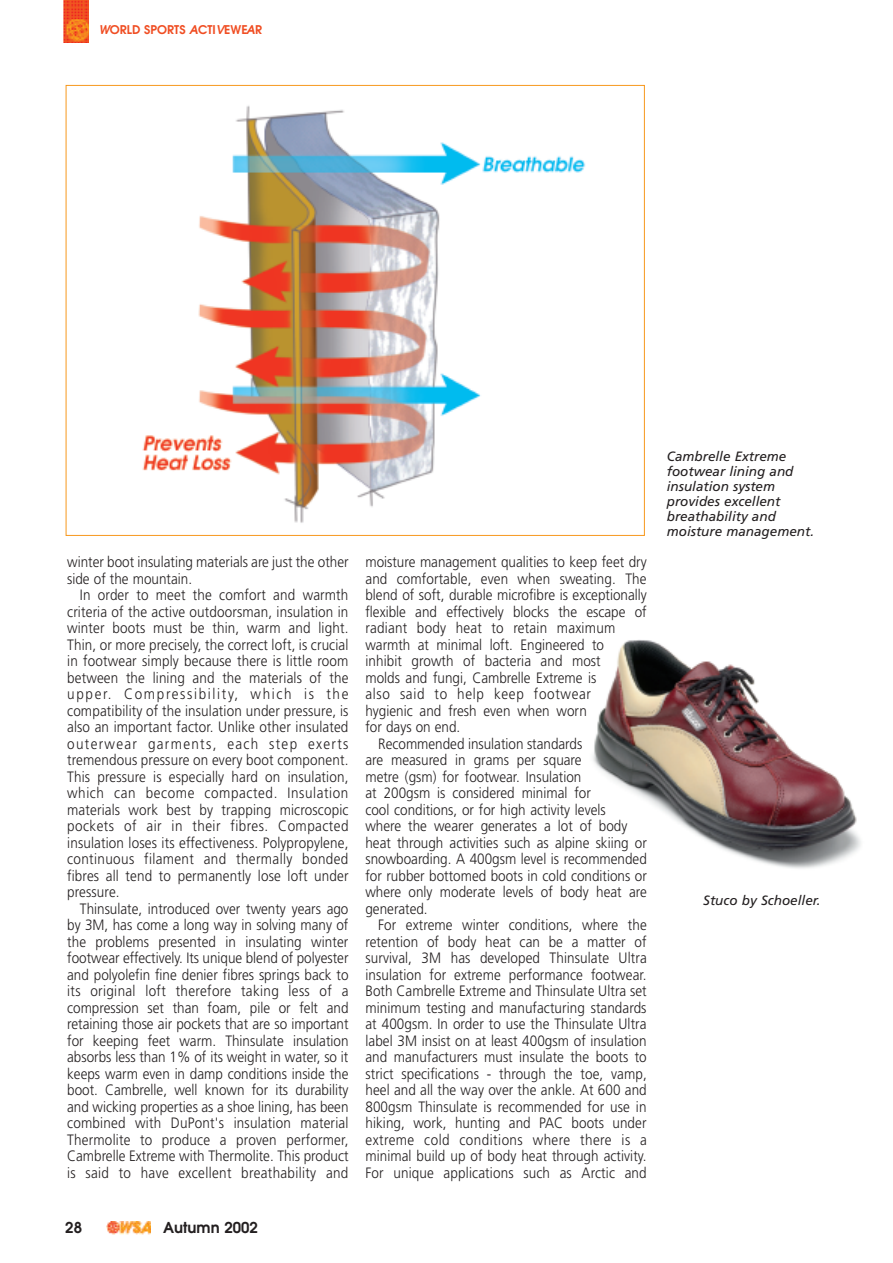
<style>
.page{position:relative;width:893px;height:1263px;background:#fff}
.page>*{position:absolute;margin:0;border:0;box-sizing:border-box;transform-origin:0 0}
.t1{font:300 15px/16.5px "Frutiger";letter-spacing:.005em;color:#231f20;text-align:justify;scale:.9 1}
.t2{font:300 15px "Frutiger";letter-spacing:.035em;color:#231f20;scale:.9 1}
.t3{font:300 15px "Frutiger";letter-spacing:.05em;color:#231f20;scale:.9 1}
.t4{font:600 15px "Avant Garde";color:#231f20}
.t5{font:italic 13.5px/15px "Frutiger";color:#231f20}
.t6{font:600 12px "Avant Garde";color:#f04d22}
.s1{font-style:italic}
</style>
<div class="page">
<img style="left:106px;top:1221px;width:45px;height:14px">
<img style="left:64px;top:0;width:25px;height:43px">
<img style="left:142px;top:105px;width:444px;height:418px">
<img style="left:593px;top:640px;width:268px;height:229px">
<p class="t6" style="left:99px;top:23px;width:165px"><span class="s1">W</span>ORLD SPORTS <span class="s1">A</span>CTI<span class="s1">V</span>EWE<span class="s1">A</span>R</p>
<p class="t1" style="left:67px;top:555px;width:314px">winter boot insulating materials are just the other side of the mountain.</p>
<p class="t1" style="left:67px;top:588px;width:314px;text-indent:13px">In order to meet the comfort and warmth criteria of the active outdoorsman, insulation in winter boots must be thin, warm and light.<br>Thin, or more precisely, the correct loft, is crucial in footwear simply because there is little room between the lining and the materials of the upper. Compressibility, which is the compatibility of the insulation under pressure, is also an important factor. Unlike other insulated outerwear garments, each step exerts tremendous pressure on every boot component.<br>This pressure is especially hard on insulation, which can become compacted. Insulation materials work best by trapping microscopic pockets of air in their fibres. Compacted insulation loses its effectiveness. Polypropylene, continuous filament and thermally bonded fibres all tend to permanently lose loft under pressure.</p>
<p class="t1" style="left:67px;top:901px;width:314px;text-indent:13px">Thinsulate, introduced over twenty years ago by 3M, has come a long way in solving many of the problems presented in insulating winter footwear effectively. Its unique blend of polyester and polyolefin fine denier fibres springs back to its original loft therefore taking less of a compression set than foam, pile or felt and retaining those air pockets that are so important for keeping feet warm. Thinsulate insulation absorbs less than 1% of its weight in water, so it keeps warm even in damp conditions inside the boot. Cambrelle, well known for its durability and wicking properties as a shoe lining, has been combined with DuPont's insulation material Thermolite to produce a proven performer, Cambrelle Extreme with Thermolite. This product is said to have excellent breathability and</p>
<p class="t4" style="left:65px;top:1219px;width:18px">28</p>
<p class="t4" style="left:163px;top:1219px;width:96px">Autumn 2002</p>
<p class="t1" style="left:365px;top:555px;width:314px">moisture management qualities to keep feet dry</p>
<p class="t1" style="left:365px;top:571px;width:314px">and comfortable, even when sweating. The</p>
<p class="t1" style="left:365px;top:588px;width:314px">blend of soft, durable microfibre is exceptionally</p>
<p class="t1" style="left:365px;top:604px;width:314px">flexible and effectively blocks the escape of</p>
<p class="t1" style="left:365px;top:621px;width:279px">radiant body heat to retain maximum</p>
<p class="t1" style="left:365px;top:637px;width:267px">warmth at minimal loft. Engineered to</p>
<p class="t1" style="left:365px;top:654px;width:263px">inhibit growth of bacteria and most</p>
<p class="t1" style="left:365px;top:670px;width:258px">molds and fungi, Cambrelle Extreme is</p>
<p class="t3" style="left:365px;top:688px;width:252px">also said to help keep footwear</p>
<p class="t1" style="left:365px;top:703px;width:247px">hygienic and fresh even when worn</p>
<p class="t1" style="left:365px;top:720px;width:107px">for days on end.</p>
<p class="t1" style="left:378px;top:736px;width:228px">Recommended insulation standards</p>
<p class="t1" style="left:365px;top:753px;width:242px">are measured in grams per square</p>
<p class="t1" style="left:365px;top:769px;width:241px">metre (gsm) for footwear. Insulation</p>
<p class="t1" style="left:365px;top:786px;width:252px">at 200gsm is considered minimal for</p>
<p class="t1" style="left:365px;top:802px;width:268px">cool conditions, or for high activity levels</p>
<p class="t1" style="left:365px;top:819px;width:293px">where the wearer generates a lot of body</p>
<p class="t1" style="left:365px;top:835px;width:314px">heat through activities such as alpine skiing or</p>
<p class="t1" style="left:365px;top:852px;width:314px">snowboarding. A 400gsm level is recommended</p>
<p class="t1" style="left:365px;top:868px;width:314px">for rubber bottomed boots in cold conditions or</p>
<p class="t1" style="left:365px;top:885px;width:314px">where only moderate levels of body heat are</p>
<p class="t1" style="left:365px;top:901px;width:71px">generated.</p>
<p class="t1" style="left:378px;top:918px;width:300px">For extreme winter conditions, where the</p>
<p class="t1" style="left:365px;top:934px;width:314px">retention of body heat can be a matter of</p>
<p class="t1" style="left:365px;top:951px;width:314px">survival, 3M has developed Thinsulate Ultra</p>
<p class="t1" style="left:365px;top:967px;width:314px">insulation for extreme performance footwear.</p>
<p class="t1" style="left:365px;top:984px;width:314px">Both Cambrelle Extreme and Thinsulate Ultra set</p>
<p class="t1" style="left:365px;top:1000px;width:314px">minimum testing and manufacturing standards</p>
<p class="t1" style="left:365px;top:1017px;width:314px">at 400gsm. In order to use the Thinsulate Ultra</p>
<p class="t1" style="left:365px;top:1033px;width:314px">label 3M insist on at least 400gsm of insulation</p>
<p class="t1" style="left:365px;top:1050px;width:314px">and manufacturers must insulate the boots to</p>
<p class="t1" style="left:365px;top:1066px;width:314px">strict specifications - through the toe, vamp,</p>
<p class="t1" style="left:365px;top:1083px;width:314px">heel and all the way over the ankle. At 600 and</p>
<p class="t1" style="left:365px;top:1099px;width:314px">800gsm Thinsulate is recommended for use in</p>
<p class="t1" style="left:365px;top:1116px;width:314px">hiking, work, hunting and PAC boots under</p>
<p class="t2" style="left:365px;top:1134px;width:314px">extreme cold conditions where there is a</p>
<p class="t1" style="left:365px;top:1149px;width:314px">minimal build up of body heat through activity.</p>
<p class="t1" style="left:365px;top:1165px;width:314px">For unique applications such as Arctic and</p>
<p class="t5" style="left:667px;top:450px;width:149px">Cambrelle Extreme footwear lining and insulation system provides excellent breathability and moisture management.</p>
<p class="t5" style="left:703px;top:893px;width:119px">Stuco by Schoeller.</p>
</div>
